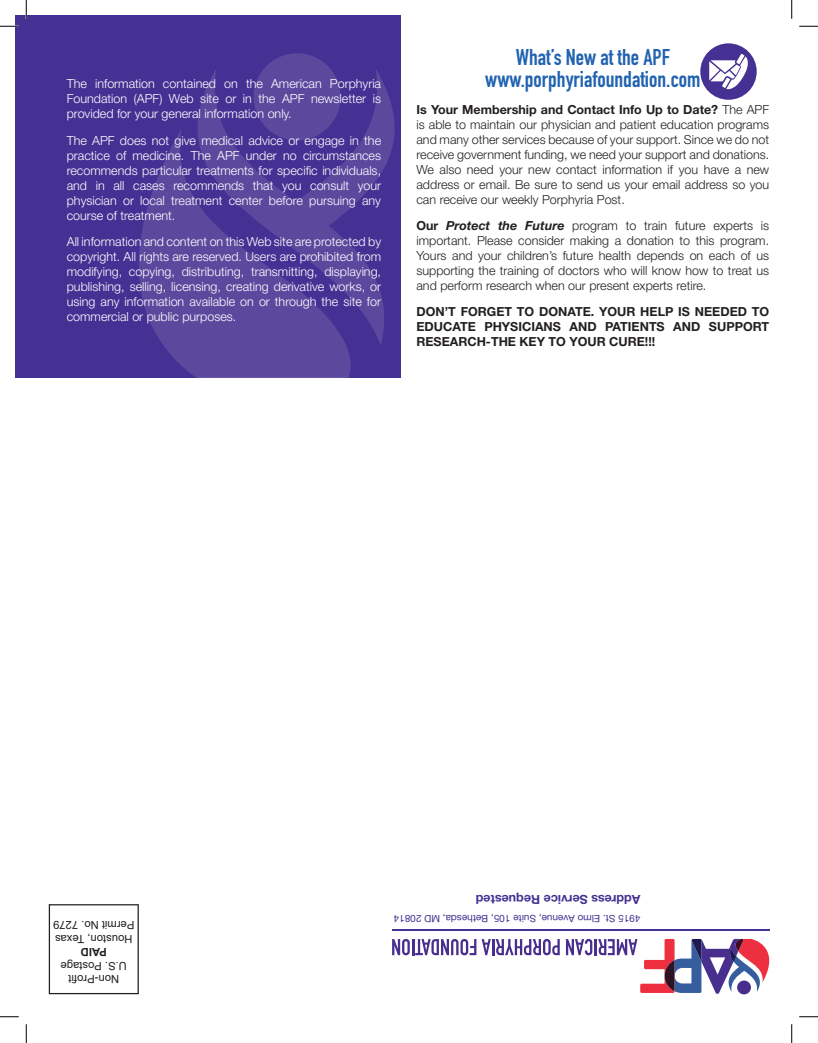
<style>
.page{position:relative;width:818px;height:1043px;background:#fff}
.page>*{position:absolute;margin:0;border:0;box-sizing:border-box;transform-origin:0 0}
.t1{font:22.5px/22.5px "DIN Engschrift Std";color:#2163b0;text-align:center}
.t2{font:300 12.5px/15px "Helvetica Neue LT Std";color:#fff;text-align:justify}
.t3{font:300 12.5px/15px "Helvetica Neue LT Std";color:#231f20;text-align:justify}
.t4{font:700 12.5px/15px "Helvetica Neue LT Std";color:#231f20;text-align:justify}
.t5{font:700 12.5px "Helvetica Neue LT Std";color:#443193}
.t6{font:11.25px/13.5px "Arial";color:#231f20;text-align:center}
.t7{font:700 11.25px "Arial";color:#231f20}
.t8{font:10px "Helvetica Neue";color:#443193}
.s1{font-weight:700}
.s2{font-weight:700;font-style:italic}
</style>
<div class="page">
<div style="left:15px;top:15px;width:386px;height:363px;background:#443193"></div>
<svg style="left:566px;top:939px;width:203px;height:54px"></svg>
<svg style="left:392px;top:939px;width:167px;height:16px"></svg>
<svg style="left:49px;top:904px;width:90px;height:90px"></svg>
<hr style="left:392px;top:929px;width:377px;height:1px;background:#443193">
<div style="left:700px;top:43px;width:56px;height:57px;background:#443193;border-radius:50%"></div>
<svg style="left:709px;top:54px;width:38px;height:35px"></svg>
<svg style="left:139px;top:145px;width:212px;height:233px;fill:#5c499e"></svg>
<svg style="left:173px;top:70px;width:221px;height:275px;fill:#5c499e"></svg>
<div style="left:253px;top:53px;width:88px;height:87px;background:#5c499e;border-radius:50%"></div>
<svg style="left:0;top:25px;width:19px;height:2px"></svg>
<svg style="left:799px;top:25px;width:19px;height:2px"></svg>
<svg style="left:0;top:1016px;width:19px;height:1px"></svg>
<svg style="left:799px;top:1016px;width:19px;height:1px"></svg>
<svg style="left:25px;top:0;width:2px;height:19px"></svg>
<svg style="left:25px;top:1024px;width:2px;height:18px"></svg>
<svg style="left:791px;top:0;width:1px;height:19px"></svg>
<svg style="left:791px;top:1024px;width:1px;height:18px"></svg>
<p class="t2" style="left:67px;top:76px;width:316px">The information contained on the American Porphyria Foundation (APF) Web site or in the APF newsletter is provided for your general information only.</p>
<p class="t2" style="left:67px;top:132px;width:316px">The APF does not give medical advice or engage in the practice of medicine. The APF under no circumstances recommends particular treatments for specific individuals, and in all cases recommends that you consult your physician or local treatment center before pursuing any course of treatment.</p>
<p class="t2" style="left:67px;top:234px;width:316px">All information and content on this Web site are protected by copyright. All rights are reserved. Users are prohibited from modifying, copying, distributing, transmitting, displaying, publishing, selling, licensing, creating derivative works, or using any information available on or through the site for commercial or public purposes.</p>
<h1 class="t1" style="left:485px;top:46px;width:216px">What’s New at the APF www.porphyriafoundation.com</h1>
<p class="t3" style="left:416px;top:101px;width:354px"><span class="s1">Is Your Membership and Contact Info Up to Date?</span> The APF is able to maintain our physician and patient education programs and many other services because of your support. Since we do not receive government funding, we need your support and donations.<br>We also need your new contact information if you have a new address or email. Be sure to send us your email address so you can receive our weekly Porphyria Post.</p>
<p class="t3" style="left:416px;top:218px;width:354px"><span class="s1">Our</span> <span class="s2">Protect the Future</span> program to train future experts is important. Please consider making a donation to this program.<br>Yours and your children’s future health depends on each of us supporting the training of doctors who will know how to treat us and perform research when our present experts retire.</p>
<p class="t4" style="left:416px;top:304px;width:354px">DON’T FORGET TO DONATE. YOUR HELP IS NEEDED TO EDUCATE PHYSICIANS AND PATIENTS AND SUPPORT RESEARCH-THE KEY TO YOUR CURE!!!</p>
<p class="t6" style="left:134px;top:945px;width:83px;text-align:left;rotate:-180deg">Houston, Texas<br>Permit No. 7279</p>
<p class="t7" style="left:107px;top:960px;width:28px;rotate:-180deg">PAID</p>
<p class="t6" style="left:127px;top:986px;width:68px;rotate:-180deg">Non-Profit<br>U.S. Postage</p>
<p class="t5" style="left:640px;top:906px;width:166px;rotate:-180deg">Address Service Requested</p>
<p class="t8" style="left:640px;top:924px;width:248px;rotate:-180deg">4915 St. Elmo Avenue, Suite 105, Bethesda, MD 20814</p>
</div>
